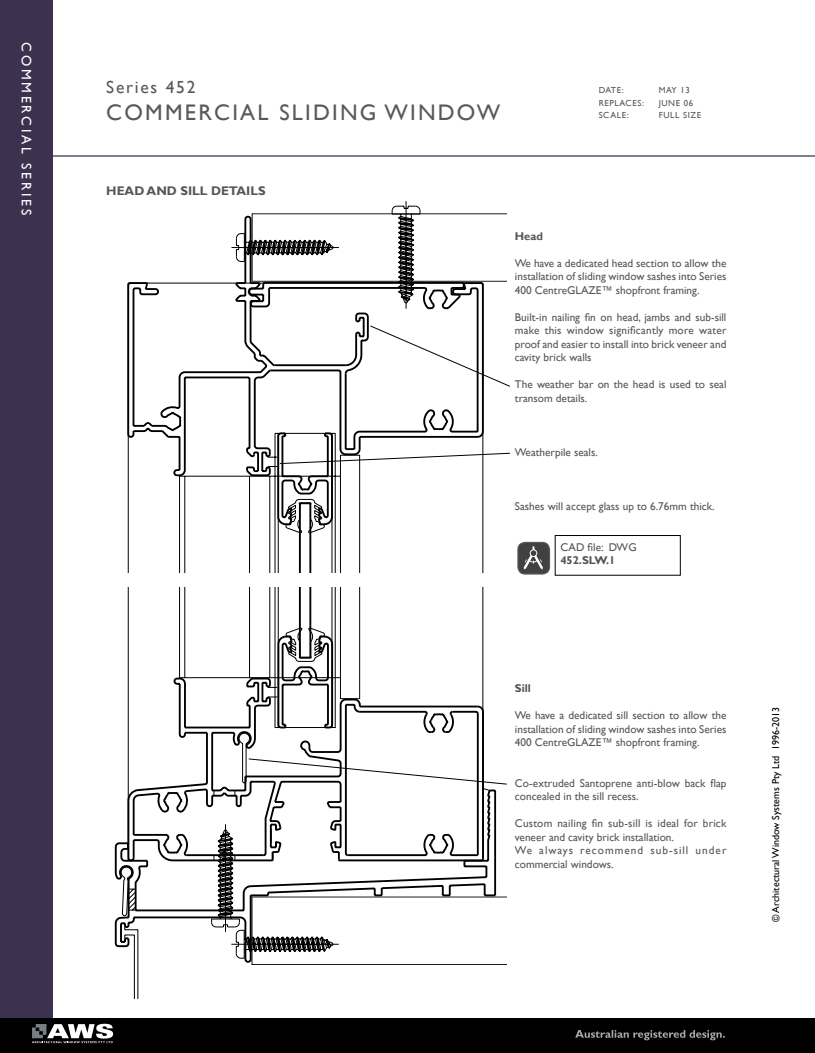
<style>
.page{position:relative;width:815px;height:1053px;background:#fff}
.page>*{position:absolute;margin:0;border:0;box-sizing:border-box;transform-origin:0 0}
.t1{font:22.5px "Gill Sans";letter-spacing:.1em;color:#58595b}
.t2{font:17.5px "Gill Sans";letter-spacing:.1em;color:#58595b}
.t3{font:13.75px "Gill Sans";letter-spacing:.2em;color:#fff}
.t4{font:700 12.5px "Gill Sans";color:#565659}
.t5{font:11.25px/13.5px "Gill Sans";color:#565659;text-align:justify}
.t6{font:700 11.25px "Gill Sans";color:#565659}
.t7{font:10px "Gill Sans";color:#000}
.t8{font:8.75px "Gill Sans";letter-spacing:.07em;color:#565659}
</style>
<div class="page">
<div style="left:0;top:0;width:53px;height:1052px;background:#3c3250"></div>
<div style="left:0;top:1018px;width:815px;height:34px;background:#000"></div>
<hr style="left:34px;top:155px;width:781px;height:2px;background:#3c3250">
<svg style="left:466px;top:634px;width:19px;height:153px"></svg>
<svg style="left:138px;top:789px;width:359px;height:174px"></svg>
<svg style="left:466px;top:787px;width:24px;height:129px"></svg>
<svg style="left:114px;top:587px;width:352px;height:362px"></svg>
<hr style="left:252px;top:896px;width:254px;height:1px;background:#000">
<hr style="left:252px;top:964px;width:254px;height:1px;background:#000">
<hr style="left:252px;top:897px;width:1px;height:67px;background:#000">
<hr style="left:696px;top:897px;width:1px;height:67px;background:#000">
<svg style="left:211px;top:824px;width:128px;height:134px"></svg>
<svg style="left:121px;top:922px;width:17px;height:75px"></svg>
<svg style="left:466px;top:280px;width:17px;height:293px"></svg>
<svg style="left:127px;top:280px;width:339px;height:293px"></svg>
<hr style="left:252px;top:281px;width:254px;height:1px;background:#000">
<hr style="left:252px;top:213px;width:254px;height:1px;background:#000">
<hr style="left:696px;top:213px;width:1px;height:68px;background:#000">
<svg style="left:231px;top:201px;width:189px;height:108px"></svg>
<div style="left:555px;top:535px;width:125px;height:40px;border:1px solid #000"></div>
<div style="left:518px;top:542px;width:31px;height:32px;background:#414042;border-radius:7px"></div>
<div style="left:517px;top:542px;width:33px;height:32px;border:1px solid #58595b;border-radius:7px"></div>
<svg style="left:523px;top:546px;width:20px;height:24px"></svg>
<div style="left:530px;top:549px;width:7px;height:7px;border:1px solid #fff;border-radius:50%"></div>
<p class="t3" style="left:34px;top:42px;width:174px;rotate:90deg">COMMERCIAL SERIES</p>
<h2 class="t2" style="left:106px;top:77px;width:91px">Series 452</h2>
<h1 class="t1" style="left:106px;top:100px;width:395px">COMMERCIAL SLIDING WINDOW</h1>
<p class="t8" style="left:599px;top:85px;width:13px">Date</p>
<p class="t8" style="left:622px;top:85px;width:3px">:</p>
<p class="t8" style="left:659px;top:85px;width:33px">MAY 13</p>
<p class="t8" style="left:599px;top:97px;width:13px">Replaces</p>
<p class="t8" style="left:642px;top:97px;width:3px">:</p>
<p class="t8" style="left:659px;top:97px;width:36px">JUNE 06</p>
<p class="t8" style="left:599px;top:110px;width:12px">Scale</p>
<p class="t8" style="left:627px;top:110px;width:3px">:</p>
<p class="t8" style="left:659px;top:110px;width:44px">FULL SIZE</p>
<p class="t4" style="left:106px;top:183px;width:153px">HEAD AND SILL DETAILS</p>
<p class="t6" style="left:515px;top:229px;width:30px">Head</p>
<p class="t5" style="left:515px;top:256px;width:213px">We have a dedicated head section to allow the installation of sliding window sashes into Series 400 CentreGLAZE™ shopfront framing.</p>
<p class="t5" style="left:515px;top:310px;width:213px">Built-in nailing fin on head, jambs and sub-sill make this window significantly more water proof and easier to install into brick veneer and cavity brick walls</p>
<p class="t5" style="left:515px;top:378px;width:213px">The weather bar on the head is used to seal transom details.</p>
<p class="t5" style="left:515px;top:445px;width:84px">Weatherpile seals.</p>
<p class="t5" style="left:515px;top:499px;width:201px">Sashes will accept glass up to 6.76mm thick.</p>
<p class="t5" style="left:560px;top:540px;width:78px">CAD file: DWG</p>
<p class="t6" style="left:560px;top:553px;width:56px">452.SLW.1</p>
<p class="t6" style="left:515px;top:681px;width:17px">Sill</p>
<p class="t5" style="left:515px;top:708px;width:213px">We have a dedicated sill section to allow the installation of sliding window sashes into Series 400 CentreGLAZE™ shopfront framing.</p>
<p class="t5" style="left:515px;top:776px;width:213px">Co-extruded Santoprene anti-blow back flap concealed in the sill recess.</p>
<p class="t5" style="left:515px;top:816px;width:213px;text-align:left">Custom nailing fin sub-sill is ideal for brick veneer and cavity brick installation.<br>We always recommend sub-sill under commercial windows.</p>
<p class="t7" style="left:770px;top:921px;width:216px;rotate:-90deg">© Architectural Window Systems Pty Ltd 1996-2013</p>
</div>
